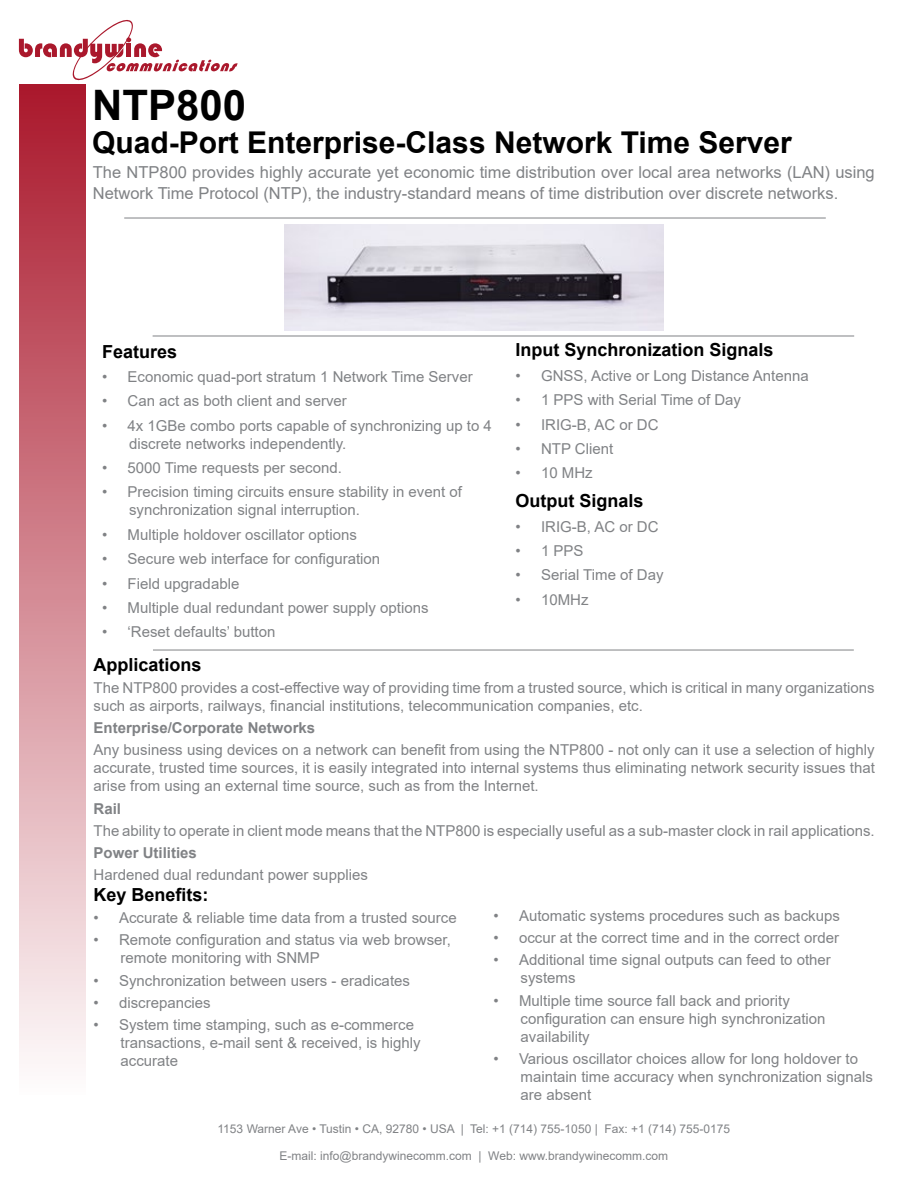
<style>
.page{position:relative;width:918px;height:1188px;background:#fff}
.page>*{position:absolute;margin:0;border:0;box-sizing:border-box;transform-origin:0 0}
.t1{font:700 42px "Arial";color:#000}
.t2{font:700 30px "Arial";color:#000}
.t3{font:700 18px "Arial";color:#000}
.t4{font:16.5px/21px "Arial";color:#808285}
.t5{font:15px/18px "Arial";color:#808285}
.t6{font:700 15px "Arial";color:#808285}
.t7{font:12px "Arial";color:#808285}
</style>
<div class="page">
<div style="left:19px;top:84px;width:67px;height:1010px;background:linear-gradient(to bottom,#aa172b,#fefcfc)"></div>
<svg style="left:19px;top:19px;width:219px;height:62px"></svg>
<img style="left:285px;top:224px;width:379px;height:107px">
<hr style="left:124px;top:218px;width:702px;height:1px;background:#808285">
<hr style="left:153px;top:650px;width:701px;height:1px;background:#808285">
<hr style="left:153px;top:336px;width:701px;height:1px;background:#808285">
<h1 class="t1" style="left:92px;top:76px;width:156px">NTP800</h1>
<h2 class="t2" style="left:92px;top:121px;width:701px">Quad-Port Enterprise-Class Network Time Server</h2>
<p class="t4" style="left:93px;top:161px;width:783px">The NTP800 provides highly accurate yet economic time distribution over local area networks (LAN) using<br>Network Time Protocol (NTP), the industry-standard means of time distribution over discrete networks.</p>
<p class="t3" style="left:102px;top:339px;width:77px">Features</p>
<p class="t5" style="left:102px;top:368px;width:372px">• Economic quad-port stratum 1 Network Time Server</p>
<p class="t5" style="left:102px;top:392px;width:246px">• Can act as both client and server</p>
<p class="t5" style="left:129px;top:416px;width:364px;text-indent:-27px">• 4x 1GBe combo ports capable of synchronizing up to 4 discrete networks independently.</p>
<p class="t5" style="left:102px;top:459px;width:241px">• 5000 Time requests per second.</p>
<p class="t5" style="left:129px;top:483px;width:334px;text-indent:-27px">• Precision timing circuits ensure stability in event of synchronization signal interruption.</p>
<p class="t5" style="left:102px;top:525px;width:256px">• Multiple holdover oscillator options</p>
<p class="t5" style="left:102px;top:550px;width:280px">• Secure web interface for configuration</p>
<p class="t5" style="left:102px;top:574px;width:139px">• Field upgradable</p>
<p class="t5" style="left:102px;top:599px;width:328px">• Multiple dual redundant power supply options</p>
<p class="t5" style="left:102px;top:623px;width:175px">• ‘Reset defaults’ button</p>
<p class="t3" style="left:516px;top:337px;width:260px">Input Synchronization Signals</p>
<p class="t5" style="left:516px;top:367px;width:295px">• GNSS, Active or Long Distance Antenna</p>
<p class="t5" style="left:516px;top:391px;width:227px">• 1 PPS with Serial Time of Day</p>
<p class="t5" style="left:516px;top:415px;width:145px">• IRIG-B, AC or DC</p>
<p class="t5" style="left:516px;top:440px;width:99px">• NTP Client</p>
<p class="t5" style="left:516px;top:464px;width:79px">• 10 MHz</p>
<p class="t3" style="left:516px;top:488px;width:130px">Output Signals</p>
<p class="t5" style="left:516px;top:517px;width:145px">• IRIG-B, AC or DC</p>
<p class="t5" style="left:516px;top:542px;width:70px">• 1 PPS</p>
<p class="t5" style="left:516px;top:566px;width:150px">• Serial Time of Day</p>
<p class="t5" style="left:516px;top:590px;width:75px">• 10MHz</p>
<p class="t3" style="left:94px;top:652px;width:110px">Applications</p>
<p class="t5" style="left:94px;top:678px;width:783px">The NTP800 provides a cost-effective way of providing time from a trusted source, which is critical in many organizations such as airports, railways, financial institutions, telecommunication companies, etc.</p>
<p class="t6" style="left:94px;top:717px;width:223px">Enterprise/Corporate Networks</p>
<p class="t5" style="left:94px;top:741px;width:783px;text-align:justify">Any business using devices on a network can benefit from using the NTP800 - not only can it use a selection of highly accurate, trusted time sources, it is easily integrated into internal systems thus eliminating network security issues that arise from using an external time source, such as from the Internet.</p>
<p class="t6" style="left:94px;top:798px;width:29px">Rail</p>
<p class="t5" style="left:94px;top:821px;width:783px">The ability to operate in client mode means that the NTP800 is especially useful as a sub-master clock in rail applications.</p>
<p class="t6" style="left:94px;top:842px;width:105px">Power Utilities</p>
<p class="t5" style="left:94px;top:866px;width:276px">Hardened dual redundant power supplies</p>
<p class="t3" style="left:94px;top:882px;width:117px">Key Benefits:</p>
<p class="t5" style="left:94px;top:909px;width:365px">• Accurate &amp; reliable time data from a trusted source</p>
<p class="t5" style="left:121px;top:931px;width:332px;text-indent:-27px">• Remote configuration and status via web browser, remote monitoring with SNMP</p>
<p class="t5" style="left:94px;top:971px;width:318px">• Synchronization between users - eradicates</p>
<p class="t5" style="left:94px;top:993px;width:119px">• discrepancies</p>
<p class="t5" style="left:121px;top:1016px;width:302px;text-indent:-27px">• System time stamping, such as e-commerce transactions, e-mail sent &amp; received, is highly accurate</p>
<p class="t5" style="left:494px;top:906px;width:348px">• Automatic systems procedures such as backups</p>
<p class="t5" style="left:494px;top:929px;width:347px">• occur at the correct time and in the correct order</p>
<p class="t5" style="left:521px;top:951px;width:312px;text-indent:-27px">• Additional time signal outputs can feed to other systems</p>
<p class="t5" style="left:521px;top:991px;width:307px;text-indent:-27px">• Multiple time source fall back and priority configuration can ensure high synchronization availability</p>
<p class="t5" style="left:521px;top:1049px;width:354px;text-indent:-27px">• Various oscillator choices allow for long holdover to maintain time accuracy when synchronization signals are absent</p>
<p class="t7" style="left:218px;top:1120px;width:514px">1153 Warner Ave • Tustin • CA, 92780 • USA | Tel: +1 (714) 755-1050 | Fax: +1 (714) 755-0175</p>
<p class="t7" style="left:280px;top:1147px;width:390px">E-mail: info@brandywinecomm.com | Web: www.brandywinecomm.com</p>
</div>
